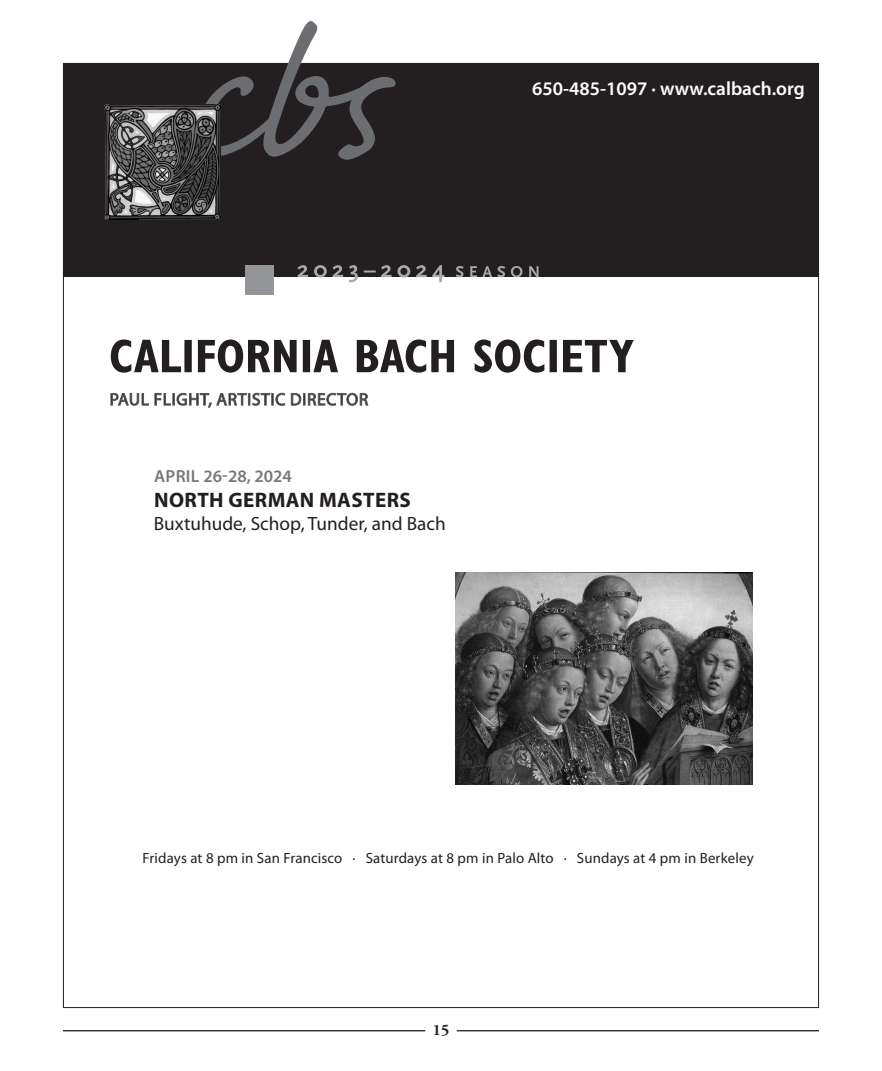
<style>
.page{position:relative;width:882px;height:1071px;background:#fff}
.page>*{position:absolute;margin:0;border:0;box-sizing:border-box;transform-origin:0 0}
.t1{font:700 21px "Myriad Pro";letter-spacing:.02em;color:#231f20}
.t2{font:19.25px "Myriad Pro";color:#231f20}
.t3{font:600 19.25px "Myriad Pro";color:#fff}
.t4{font:600 17.5px "Myriad Pro";color:#76787b}
.t5{font:700 15.75px "Adobe Garamond";color:#231f20}
.t6{font:14.88px "Myriad Pro";letter-spacing:.01em;color:#231f20}
</style>
<div class="page">
<div style="left:63px;top:64px;width:756px;height:213px;background:#231f20"></div>
<svg style="left:111px;top:393px;width:257px;height:14px"></svg>
<svg style="left:111px;top:340px;width:523px;height:33px"></svg>
<div style="left:245px;top:265px;width:29px;height:29px;background:#939598"></div>
<svg style="left:195px;top:21px;width:201px;height:139px"></svg>
<svg style="left:104px;top:105px;width:117px;height:115px"></svg>
<img style="left:105px;top:105px;width:115px;height:114px">
<svg style="left:298px;top:265px;width:241px;height:17px"></svg>
<img style="left:456px;top:572px;width:297px;height:213px">
<hr style="left:63px;top:1030px;width:362px;height:1px;background:#231f20">
<hr style="left:457px;top:1030px;width:362px;height:1px;background:#231f20">
<p class="t3" style="left:532px;top:76px;width:274px">650-485-1097 · www.calbach.org</p>
<p class="t4" style="left:154px;top:465px;width:139px">Ap ril 26-28, 2024</p>
<h1 class="t1" style="left:154px;top:487px;width:258px">NORTH GERMAN MASTERS</h1>
<p class="t2" style="left:154px;top:512px;width:293px">Buxtuhude, Schop, Tunder, and Bach</p>
<p class="t6" style="left:143px;top:849px;width:613px">Fridays at 8 pm in San Francisco · Saturdays at 8 pm in Palo Alto · Sundays at 4 pm in Berkeley</p>
<p class="t5" style="left:433px;top:1021px;width:17px">15</p>
</div>
